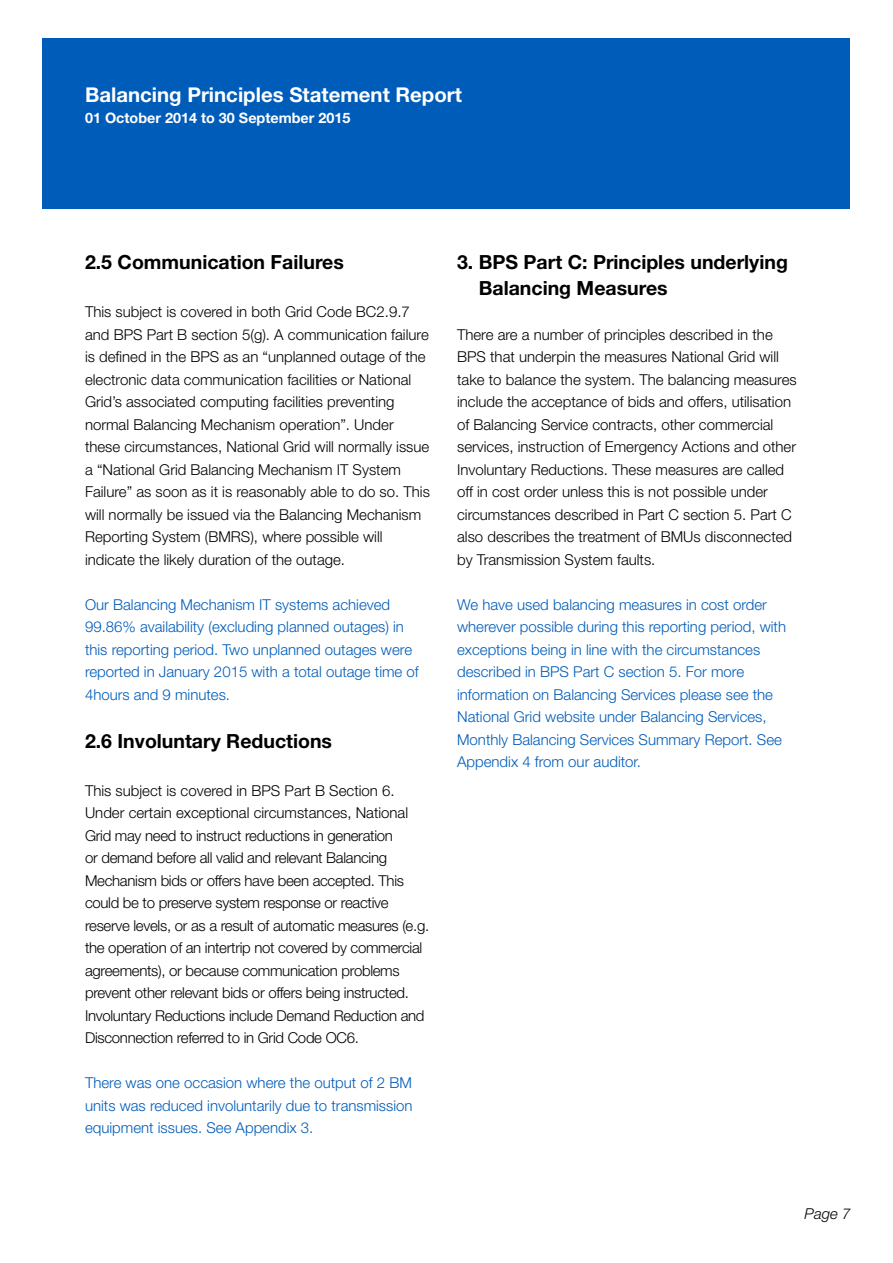
<style>
.page{position:relative;width:893px;height:1263px;background:#fff}
.page>*{position:absolute;margin:0;border:0;box-sizing:border-box;transform-origin:0 0}
.t1{font:700 20.4px "Helvetica Neue LT Std";color:#fff}
.t2{font:700 19.5px/25.5px "Helvetica Neue LT Std";color:#000}
.t3{font:300 15px/22.5px "Helvetica Neue LT Std";color:#000}
.t4{font:300 15px/22.5px "Helvetica Neue LT Std";color:#005cb9}
.t5{font:300 15px/22.5px "Helvetica Neue LT Std";letter-spacing:-.02em;color:#000}
.t6{font:italic 300 15px "Helvetica Neue LT Std";color:#000}
.t7{font:700 14.4px "Helvetica Neue LT Std";color:#fff}
</style>
<div class="page">
<div style="left:43px;top:38px;width:807px;height:170px;background:#005cb9"></div>
<h1 class="t1" style="left:85px;top:82px;width:378px">Balancing Principles Statement Report</h1>
<p class="t7" style="left:85px;top:109px;width:267px">01 October 2014 to 30 September 2015</p>
<h2 class="t2" style="left:85px;top:249px;width:260px">2.5 Communication Failures</h2>
<p class="t3" style="left:85px;top:300px;width:346px">This subject is covered in both Grid Code BC2.9.7 and BPS Part B section 5(g). A communication failure is defined in the BPS as an “unplanned outage of the electronic data communication facilities or National Grid’s associated computing facilities preventing normal Balancing Mechanism operation”. Under these circumstances, National Grid will normally issue a “National Grid Balancing Mechanism IT System Failure” as soon as it is reasonably able to do so. This will normally be issued via the Balancing Mechanism Reporting System (BMRS), where possible will indicate the likely duration of the outage.</p>
<p class="t4" style="left:85px;top:593px;width:335px">Our Balancing Mechanism IT systems achieved 99.86% availability (excluding planned outages) in this reporting period. Two unplanned outages were reported in January 2015 with a total outage time of 4hours and 9 minutes.</p>
<h2 class="t2" style="left:85px;top:727px;width:249px">2.6 Involuntary Reductions</h2>
<p class="t5" style="left:85px;top:779px;width:346px">This subject is covered in BPS Part B Section 6.<br>Under certain exceptional circumstances, National Grid may need to instruct reductions in generation<br>or demand before all valid and relevant Balancing Mechanism bids or offers have been accepted. This could be to preserve system response or reactive reserve levels, or as a result of automatic measures (e.g. the operation of an intertrip not covered by commercial agreements), or because communication problems prevent other relevant bids or offers being instructed.<br>Involuntary Reductions include Demand Reduction and Disconnection referred to in Grid Code OC6.</p>
<p class="t4" style="left:85px;top:1071px;width:329px;text-align:justify">There was one occasion where the output of 2 BM units was reduced involuntarily due to transmission equipment issues. See Appendix 3.</p>
<h2 class="t2" style="left:479px;top:249px;width:311px;text-indent:-22px">3. BPS Part C: Principles underlying<br>Balancing Measures</h2>
<p class="t3" style="left:457px;top:323px;width:341px">There are a number of principles described in the BPS that underpin the measures National Grid will take to balance the system. The balancing measures include the acceptance of bids and offers, utilisation of Balancing Service contracts, other commercial services, instruction of Emergency Actions and other Involuntary Reductions. These measures are called off in cost order unless this is not possible under circumstances described in Part C section 5. Part C also describes the treatment of BMUs disconnected by Transmission System faults.</p>
<p class="t4" style="left:457px;top:593px;width:330px">We have used balancing measures in cost order wherever possible during this reporting period, with exceptions being in line with the circumstances described in BPS Part C section 5. For more information on Balancing Services please see the National Grid website under Balancing Services, Monthly Balancing Services Summary Report. See Appendix 4 from our auditor.</p>
<p class="t6" style="left:805px;top:1205px;width:47px">Page 7</p>
</div>
